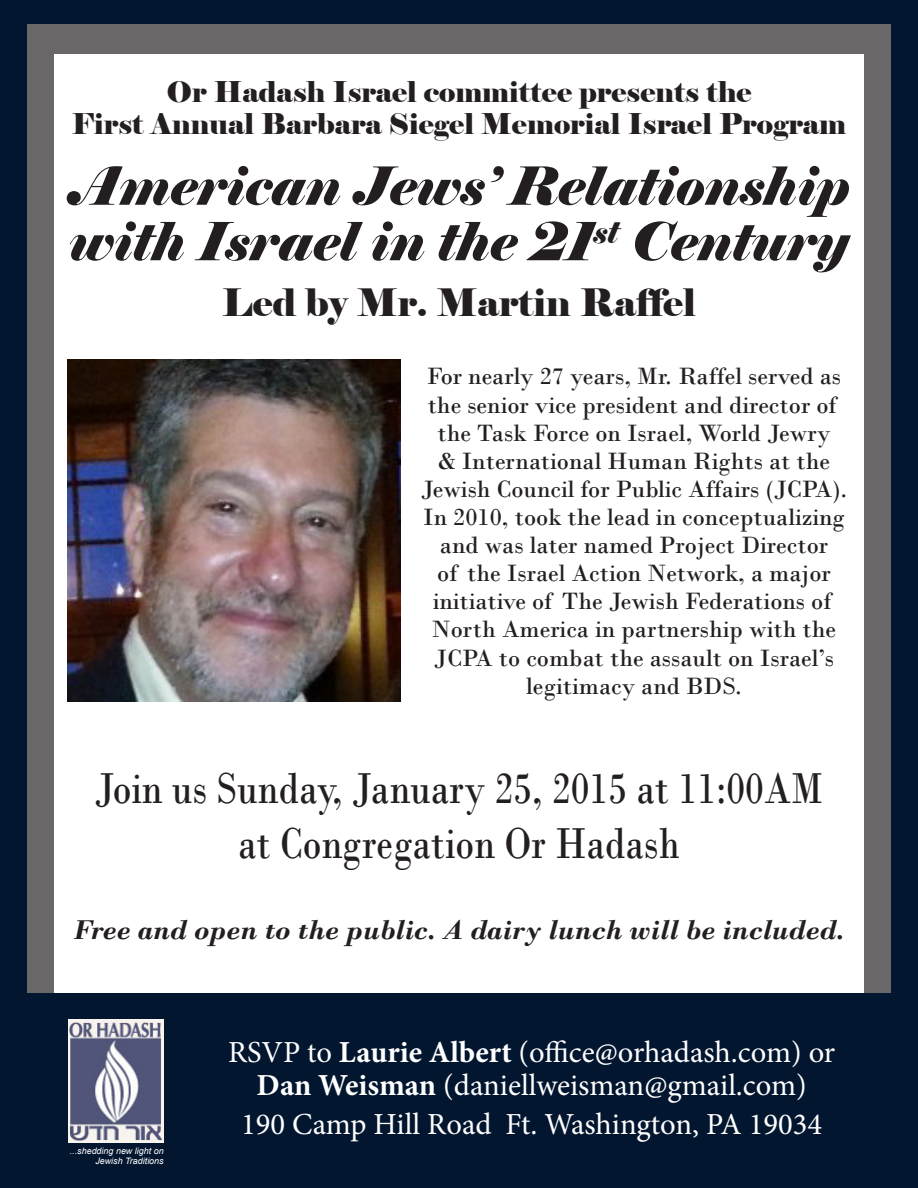
<style>
.page{position:relative;width:918px;height:1188px;background:#031630}
.page>*{position:absolute;margin:0;border:0;box-sizing:border-box;transform-origin:0 0}
.t1{font:italic 52.5px/55.5px "Elephant";color:#231f20}
.t2{font:45.45px/54.4px "Bodoni";color:#231f20;text-align:center;scale:.84 1}
.t3{font:37.65px "Elephant";color:#231f20}
.t4{font:30.6px/33px "Minion Pro";color:#fff;text-align:center}
.t5{font:28.5px/31.5px "Elephant";color:#231f20;text-align:center}
.t6{font:italic 700 28.5px "Bodoni";color:#231f20}
.t7{font:24.75px/28px "Bodoni";color:#231f20;text-align:center}
.t8{font:italic 9px/10.8px "Arial";color:#fff;text-align:right}
.s1{font-weight:700}
</style>
<div class="page">
<div style="left:27px;top:24px;width:864px;height:1140px;background:#696768"></div>
<div style="left:54px;top:54px;width:810px;height:1080px;background:#fff"></div>
<div style="left:0;top:994px;width:918px;height:194px;background:#031630"></div>
<img style="left:68px;top:1020px;width:96px;height:122px">
<img style="left:67px;top:360px;width:333px;height:342px">
<p class="t5" style="left:72px;top:77px;width:776px">Or Hadash Israel committee presents the<br>First Annual Barbara Siegel Memorial Israel Program</p>
<p class="t1" style="left:68px;top:159px;width:783px">American Jews’ Relationship with Israel in the 21<sup>st</sup> Century</p>
<p class="t3" style="left:222px;top:279px;width:475px">Led by Mr. Martin Raffel</p>
<p class="t7" style="left:421px;top:363px;width:428px">For nearly 27 years, Mr. Raffel served as the senior vice president and director of the Task Force on Israel, World Jewry<br>&amp; International Human Rights at the Jewish Council for Public Affairs (JCPA).<br>In 2010, took the lead in conceptualizing and was later named Project Director<br>of the Israel Action Network, a major initiative of The Jewish Federations of North America in partnership with the JCPA to combat the assault on Israel’s legitimacy and BDS.</p>
<p class="t2" style="left:94px;top:762px;width:869px">Join us Sunday, January 25, 2015 at 11:00AM at Congregation Or Hadash</p>
<p class="t6" style="left:74px;top:913px;width:772px">Free and open to the public. A dairy lunch will be included.</p>
<p class="t8" style="left:70px;top:1145px;width:95px">...shedding new light on<br>Jewish Traditions</p>
<p class="t4" style="left:228px;top:1036px;width:609px">RSVP to <span class="s1">Laurie Albert</span> (office@orhadash.com) or<br><span class="s1">Dan Weisman</span> (daniellweisman@gmail.com)</p>
<p class="t4" style="left:241px;top:1108px;width:582px">190 Camp Hill Road Ft. Washington, PA 19034</p>
</div>
